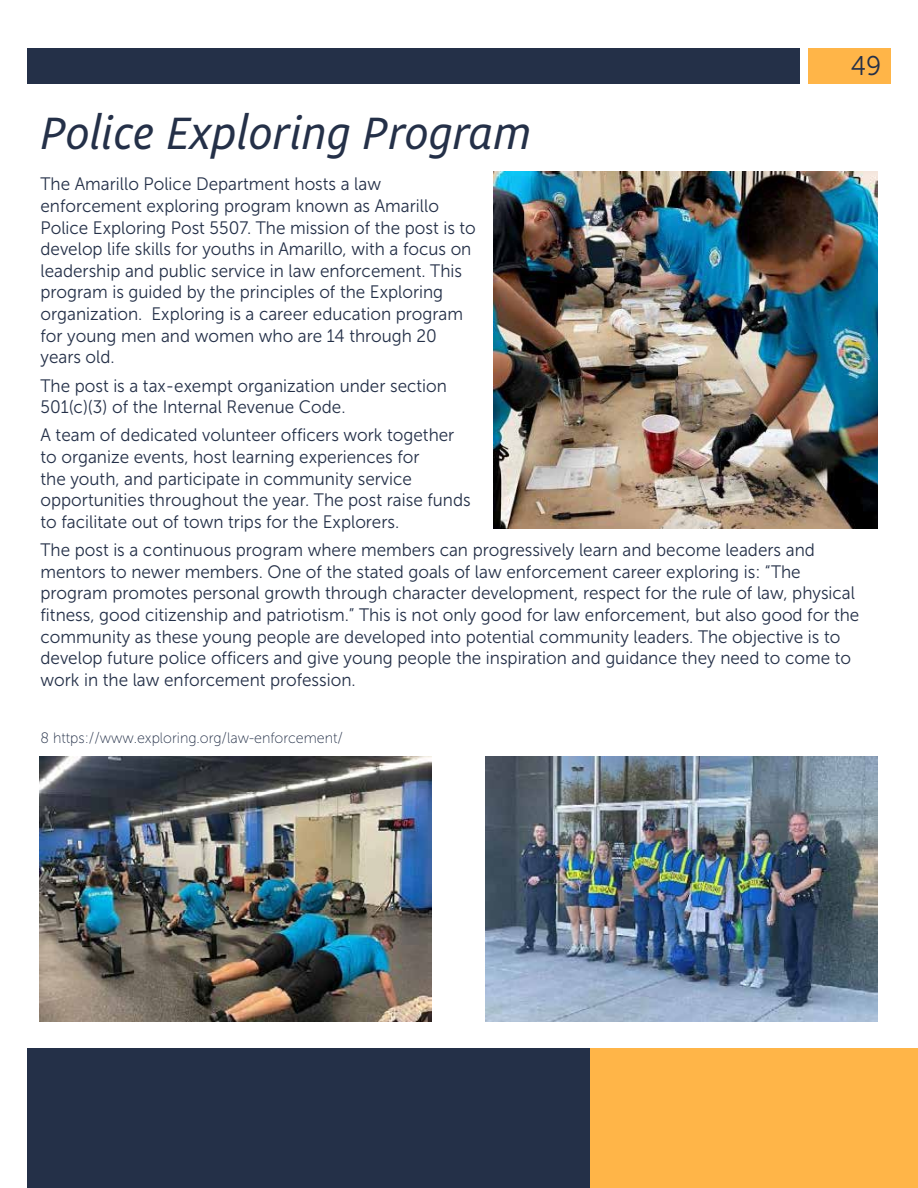
<style>
.page{position:relative;width:918px;height:1188px;background:#fff}
.page>*{position:absolute;margin:0;border:0;box-sizing:border-box;transform-origin:0 0}
.t1{font:italic 48px "Obliqua Sans";color:#243048}
.t2{font:27px "Museo Sans 300";color:#243048;scale:.95 1}
.t3{font:18px/21.6px "Museo Sans 300";color:#243048;scale:.95 1}
.t4{font:15px "Museo Sans 100";color:#243048;scale:.95 1}
</style>
<div class="page">
<div style="left:27px;top:49px;width:772px;height:35px;background:#243048"></div>
<div style="left:809px;top:49px;width:82px;height:35px;background:#ffb548"></div>
<img style="left:494px;top:172px;width:383px;height:356px">
<img style="left:39px;top:756px;width:393px;height:266px">
<img style="left:485px;top:756px;width:393px;height:266px">
<div style="left:27px;top:1048px;width:563px;height:140px;background:#243048"></div>
<div style="left:590px;top:1048px;width:328px;height:140px;background:#ffb548"></div>
<h2 class="t2" style="left:851px;top:51px;width:34px">49</h2>
<h1 class="t1" style="left:40px;top:107px;width:492px">Police Exploring Program</h1>
<p class="t3" style="left:40px;top:173px;width:460px">The Amarillo Police Department hosts a law enforcement exploring program known as Amarillo Police Exploring Post 5507. The mission of the post is to develop life skills for youths in Amarillo, with a focus on leadership and public service in law enforcement. This program is guided by the principles of the Exploring organization. Exploring is a career education program for young men and women who are 14 through 20 years old.</p>
<p class="t3" style="left:40px;top:375px;width:429px">The post is a tax-exempt organization under section<br>501(c)(3) of the Internal Revenue Code.</p>
<p class="t3" style="left:40px;top:425px;width:454px">A team of dedicated volunteer officers work together to organize events, host learning experiences for<br>the youth, and participate in community service opportunities throughout the year. The post raise funds to facilitate out of town trips for the Explorers.</p>
<p class="t3" style="left:40px;top:539px;width:863px">The post is a continuous program where members can progressively learn and become leaders and mentors to newer members. One of the stated goals of law enforcement career exploring is: “The program promotes personal growth through character development, respect for the rule of law, physical fitness, good citizenship and patriotism.” This is not only good for law enforcement, but also good for the community as these young people are developed into potential community leaders. The objective is to develop future police officers and give young people the inspiration and guidance they need to come to work in the law enforcement profession.</p>
<p class="t4" style="left:40px;top:729px;width:320px">8 https://www.exploring.org/law-enforcement/</p>
</div>
